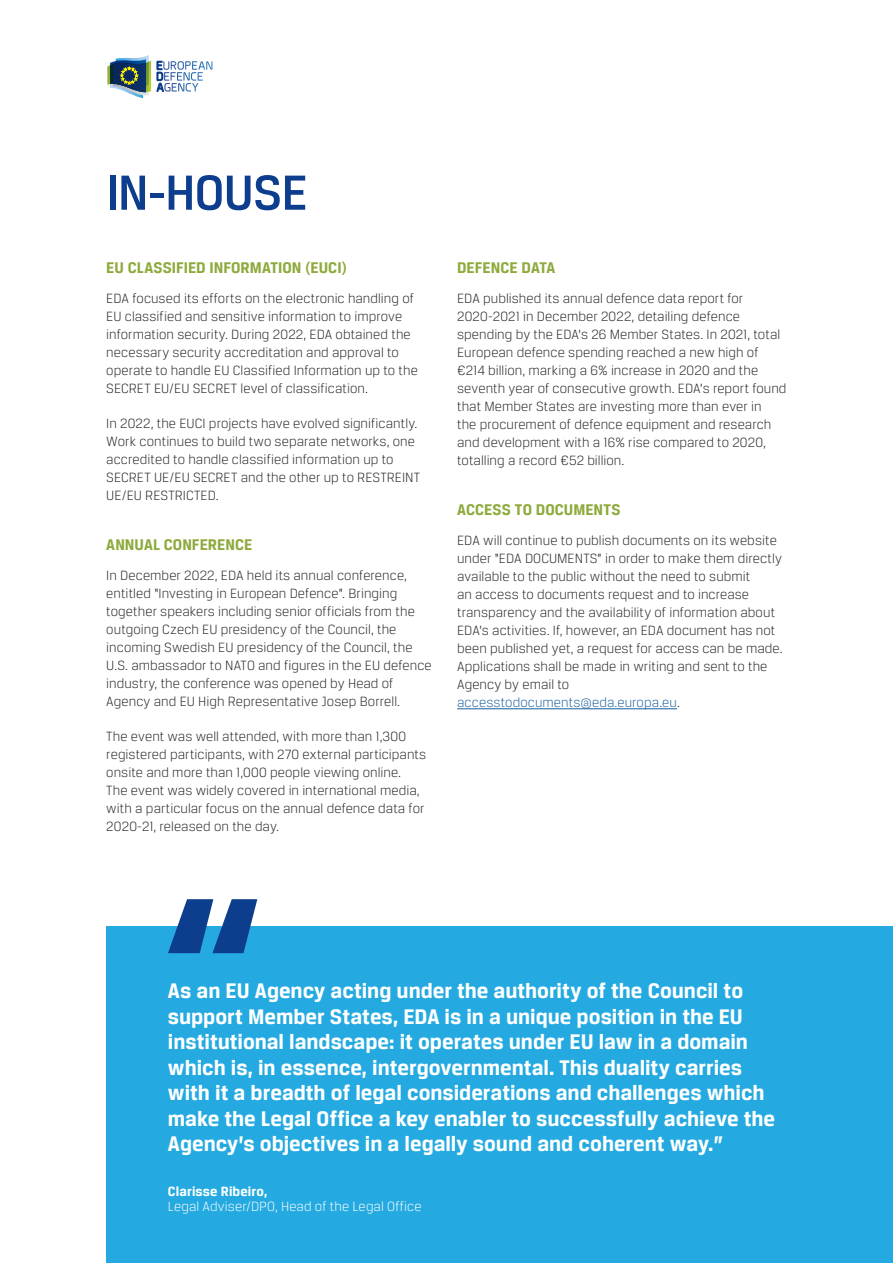
<style>
.page{position:relative;width:893px;height:1263px;background:#fff}
.page>*{position:absolute;margin:0;border:0;box-sizing:border-box;transform-origin:0 0}
.PI_-_Titre{font:500 52.5px "Breuer Text";letter-spacing:-.01em;color:#0d3e8d}
.PI_-_Paragraphe_OK{font:700 22.5px/25.5px "Breuer Text";color:#fff}
.PI_-_Titre_2_-_Bleu{font:700 16.5px "Breuer Text";color:#8eaa3d}
.PI_-_Paragraphe_OK-2{font:300 14.25px/18px "Breuer Text";letter-spacing:.005em;color:#231f20}
.PI_-_Paragraphe_OK-3{font:300 14.25px/15px "Breuer Text";letter-spacing:.005em;color:#fff}
.s1{color:#175d9e}
.s2{font-style:italic}
.s3{font-weight:700}
</style>
<div class="page">
<svg style="left:107px;top:55px;width:44px;height:43px"></svg>
<svg style="left:157px;top:61px;width:55px;height:31px"></svg>
<div style="left:106px;top:926px;width:787px;height:337px;background:#24aae1"></div>
<hr style="left:457px;top:708px;width:220px;height:1px;background:#175d9e">
<svg style="left:168px;top:899px;width:89px;height:54px"></svg>
<p class="PI_-_Titre" style="left:106px;top:163px;width:203px">IN-HOUSE</p>
<p class="PI_-_Titre_2_-_Bleu" style="left:106px;top:258px;width:242px">EU CLASSIFIED INFORMATION (EUCI)</p>
<p class="PI_-_Paragraphe_OK-2" style="left:106px;top:289px;width:313px">EDA focused its efforts on the electronic handling of EU classified and sensitive information to improve information security. During 2022, EDA obtained the necessary security accreditation and approval to operate to handle EU Classified Information up to the SECRET EU/EU SECRET level of classification.</p>
<p class="PI_-_Paragraphe_OK-2" style="left:106px;top:414px;width:315px">In 2022, the EUCI projects have evolved significantly.<br>Work continues to build two separate networks, one accredited to handle classified information up to SECRET UE/EU SECRET and the other up to RESTREINT UE/EU RESTRICTED.</p>
<p class="PI_-_Titre_2_-_Bleu" style="left:106px;top:535px;width:148px">ANNUAL CONFERENCE</p>
<p class="PI_-_Paragraphe_OK-2" style="left:106px;top:566px;width:327px">In December 2022, EDA held its annual conference, entitled “Investing in European Defence”. Bringing together speakers including senior officials from the outgoing Czech EU presidency of the Council, the incoming Swedish EU presidency of the Council, the U.S. ambassador to NATO and figures in the EU defence industry, the conference was opened by Head of Agency and EU High Representative Josep Borrell.</p>
<p class="PI_-_Paragraphe_OK-2" style="left:106px;top:727px;width:321px">The event was well attended, with more than 1,300 registered participants, with 270 external participants onsite and more than 1,000 people viewing online.<br>The event was widely covered in international media, with a particular focus on the annual defence data for 2020-21, released on the day.</p>
<p class="PI_-_Titre_2_-_Bleu" style="left:457px;top:258px;width:100px">DEFENCE DATA</p>
<p class="PI_-_Paragraphe_OK-2" style="left:457px;top:289px;width:331px">EDA published its annual defence data report for 2020-2021 in December 2022, detailing defence spending by the EDA’s 26 Member States. In 2021, total European defence spending reached a new high of €214 billion, marking a 6% increase in 2020 and the seventh year of consecutive growth. EDA’s report found that Member States are investing more than ever in<br>the procurement of defence equipment and research and development with a 16% rise compared to 2020, totalling a record €52 billion.</p>
<p class="PI_-_Titre_2_-_Bleu" style="left:457px;top:500px;width:165px">ACCESS TO DOCUMENTS</p>
<p class="PI_-_Paragraphe_OK-2" style="left:457px;top:531px;width:327px">EDA will continue to publish documents on its website under “EDA DOCUMENTS” in order to make them directly available to the public without the need to submit<br>an access to documents request and to increase transparency and the availability of information about EDA’s activities. If, however, an EDA document has not been published yet, a request for access can be made.<br>Applications shall be made in writing and sent to the Agency by email to <span class="s1">accesstodocuments@eda.europa.eu</span>.</p>
<p class="PI_-_Paragraphe_OK" style="left:168px;top:978px;width:609px">As an EU Agency acting under the authority of the Council to support Member States, EDA is in a unique position in the EU institutional landscape: it operates under EU law in a domain which is, in essence, intergovernmental. This duality carries with it a breadth of legal considerations and challenges which make the Legal Office a key enabler to successfully achieve the Agency’s objectives in a legally sound and coherent way.<span class="s2">"</span></p>
<p class="PI_-_Paragraphe_OK-3" style="left:168px;top:1183px;width:255px"><span class="s3">Clarisse Ribeiro,<br></span>Legal Adviser/DPO, Head of the Legal Office</p>
</div>
